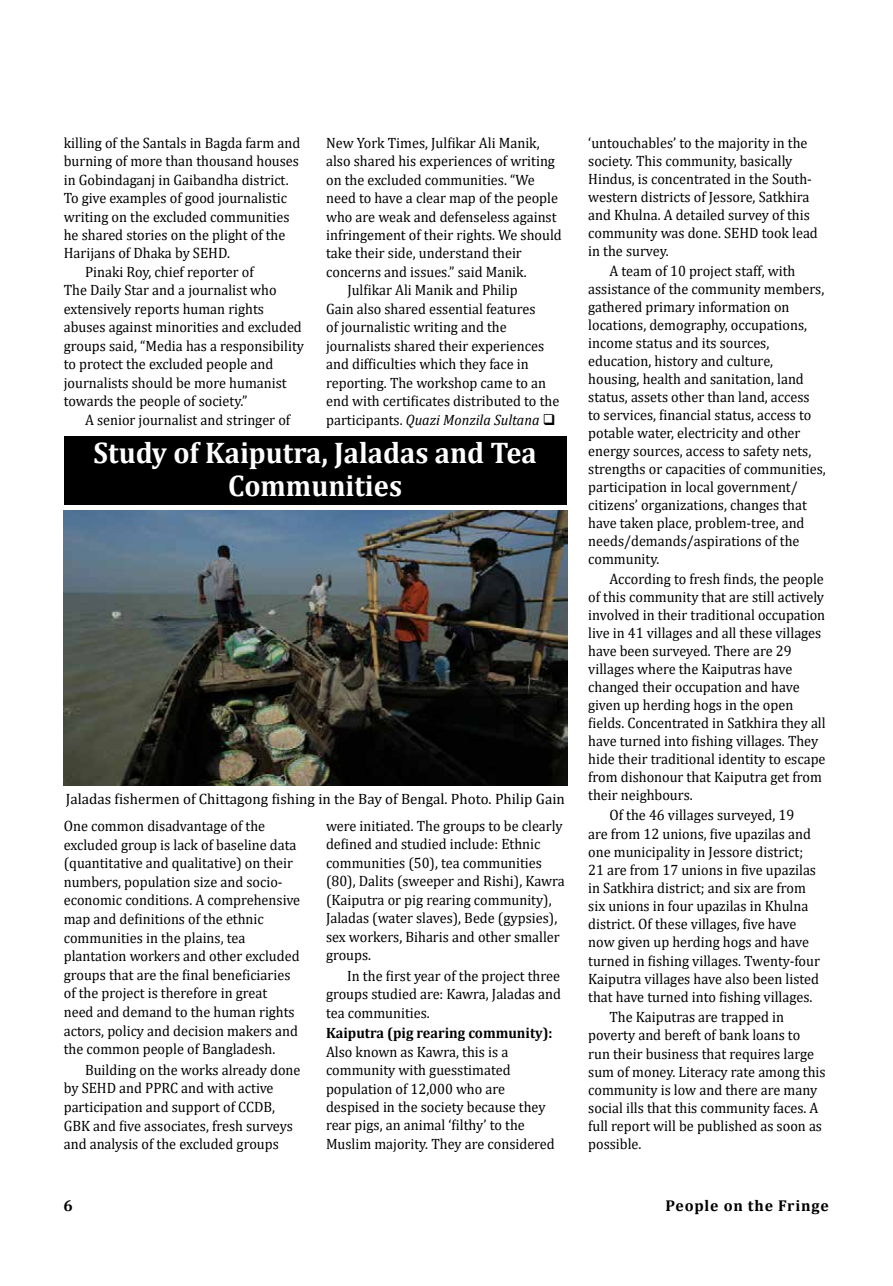
<style>
.page{position:relative;width:893px;height:1286px;background:#fff}
.page>*{position:absolute;margin:0;border:0;box-sizing:border-box;transform-origin:0 0}
.t1{font:700 30px/33px "Cambria";color:#fff;text-align:center;scale:.95 1}
.t2{font:700 15.75px "Cambria";letter-spacing:.05em;color:#000}
.t3{font:15px/18px "Cambria";color:#000;scale:.95 1}
.t4{font:15px "Cambria";color:#000}
.t5{font:italic 15px "Cambria";color:#000;scale:.95 1}
.t6{font:700 15px "Cambria";color:#000;scale:.95 1}
.s1{font-style:normal}
</style>
<div class="page">
<div style="left:64px;top:436px;width:503px;height:68px;background:#000"></div>
<img style="left:64px;top:510px;width:503px;height:276px">
<p class="t3" style="left:64px;top:134px;width:250px">killing of the Santals in Bagda farm and</p>
<p class="t3" style="left:64px;top:152px;width:249px">burning of more than thousand houses</p>
<p class="t3" style="left:64px;top:170px;width:238px">in Gobindaganj in Gaibandha district.</p>
<p class="t3" style="left:64px;top:189px;width:237px">To give examples of good journalistic</p>
<p class="t3" style="left:64px;top:207px;width:239px">writing on the excluded communities</p>
<p class="t3" style="left:64px;top:226px;width:235px">he shared stories on the plight of the</p>
<p class="t3" style="left:64px;top:244px;width:176px">Harijans of Dhaka by SEHD.</p>
<p class="t3" style="left:85px;top:263px;width:179px">Pinaki Roy, chief reporter of</p>
<p class="t3" style="left:64px;top:281px;width:226px">The Daily Star and a journalist who</p>
<p class="t3" style="left:64px;top:300px;width:212px">extensively reports human rights</p>
<p class="t3" style="left:64px;top:318px;width:252px">abuses against minorities and excluded</p>
<p class="t3" style="left:64px;top:337px;width:254px">groups said, “Media has a responsibility</p>
<p class="t3" style="left:64px;top:355px;width:222px">to protect the excluded people and</p>
<p class="t3" style="left:64px;top:373px;width:236px">journalists should be more humanist</p>
<p class="t3" style="left:64px;top:392px;width:195px">towards the people of society.”</p>
<p class="t3" style="left:85px;top:410px;width:217px">A senior journalist and stringer of</p>
<p class="t3" style="left:326px;top:134px;width:226px">New York Times, Julfikar Ali Manik,</p>
<p class="t3" style="left:326px;top:152px;width:242px">also shared his experiences of writing</p>
<p class="t3" style="left:326px;top:170px;width:221px">on the excluded communities. “We</p>
<p class="t3" style="left:326px;top:189px;width:246px">need to have a clear map of the people</p>
<p class="t3" style="left:326px;top:207px;width:244px">who are weak and defenseless against</p>
<p class="t3" style="left:326px;top:226px;width:250px">infringement of their rights. We should</p>
<p class="t3" style="left:326px;top:244px;width:208px">take their side, understand their</p>
<p class="t3" style="left:326px;top:263px;width:213px">concerns and issues.” said Manik.</p>
<p class="t3" style="left:347px;top:281px;width:181px">Julfikar Ali Manik and Philip</p>
<p class="t3" style="left:326px;top:300px;width:222px">Gain also shared essential features</p>
<p class="t3" style="left:326px;top:318px;width:192px">of journalistic writing and the</p>
<p class="t3" style="left:326px;top:337px;width:231px">journalists shared their experiences</p>
<p class="t3" style="left:326px;top:355px;width:215px">and difficulties which they face in</p>
<p class="t3" style="left:326px;top:373px;width:233px">reporting. The workshop came to an</p>
<p class="t3" style="left:326px;top:392px;width:247px">end with certificates distributed to the</p>
<p class="t5" style="left:326px;top:409px;width:243px"><span class="s1">participants.</span> Quazi Monzila Sultana ❑</p>
<h1 class="t1" style="left:94px;top:435px;width:468px">Study of Kaiputra, Jaladas and Tea<br>Communities</h1>
<p class="t4" style="left:66px;top:790px;width:500px">Jaladas fishermen of Chittagong fishing in the Bay of Bengal. Photo. Philip Gain</p>
<p class="t3" style="left:64px;top:816px;width:250px;line-height:18.6px">One common disadvantage of the excluded group is lack of baseline data (quantitative and qualitative) on their numbers, population size and socio&shy;economic conditions. A comprehensive map and definitions of the ethnic communities in the plains, tea plantation workers and other excluded groups that are the final beneficiaries of the project is therefore in great need and demand to the human rights actors, policy and decision makers and the common people of Bangladesh.</p>
<p class="t3" style="left:64px;top:1060px;width:251px;line-height:18.6px;text-indent:21px">Building on the works already done by SEHD and PPRC and with active participation and support of CCDB, GBK and five associates, fresh surveys and analysis of the excluded groups</p>
<p class="t3" style="left:326px;top:816px;width:253px;line-height:18.5px">were initiated. The groups to be clearly defined and studied include: Ethnic communities (50), tea communities (80), Dalits (sweeper and Rishi), Kawra (Kaiputra or pig rearing community), Jaladas (water slaves), Bede (gypsies), sex workers, Biharis and other smaller groups.</p>
<p class="t3" style="left:326px;top:966px;width:249px;line-height:18.5px;text-align:justify;text-indent:21px">In the first year of the project three groups studied are: Kawra, Jaladas and tea communities.</p>
<p class="t6" style="left:326px;top:1022px;width:240px">Kaiputra (pig rearing community):</p>
<p class="t3" style="left:326px;top:1042px;width:242px;line-height:18.5px">Also known as Kawra, this is a community with guesstimated population of 12,000 who are despised in the society because they rear pigs, an animal ‘filthy’ to the<br>Muslim majority. They are considered</p>
<p class="t3" style="left:588px;top:134px;width:243px">‘untouchables’ to the majority in the society. This community, basically Hindus, is concentrated in the South&shy;western districts of Jessore, Satkhira and Khulna. A detailed survey of this community was done. SEHD took lead in the survey.</p>
<p class="t3" style="left:588px;top:262px;width:252px;text-indent:21px">A team of 10 project staff, with assistance of the community members, gathered primary information on locations, demography, occupations, income status and its sources, education, history and culture, housing, health and sanitation, land status, assets other than land, access<br>to services, financial status, access to potable water, electricity and other energy sources, access to safety nets, strengths or capacities of communities, participation in local government/ citizens’ organizations, changes that have taken place, problem-tree, and needs/demands/aspirations of the community.</p>
<p class="t3" style="left:588px;top:570px;width:251px;text-indent:21px">According to fresh finds, the people of this community that are still actively involved in their traditional occupation live in 41 villages and all these villages have been surveyed. There are 29 villages where the Kaiputras have changed their occupation and have given up herding hogs in the open fields. Concentrated in Satkhira they all have turned into fishing villages. They hide their traditional identity to escape from dishonour that Kaiputra get from their neighbours.</p>
<p class="t3" style="left:588px;top:806px;width:245px;text-indent:21px">Of the 46 villages surveyed, 19<br>are from 12 unions, five upazilas and one municipality in Jessore district; 21 are from 17 unions in five upazilas in Satkhira district; and six are from six unions in four upazilas in Khulna district. Of these villages, five have now given up herding hogs and have turned in fishing villages. Twenty-four Kaiputra villages have also been listed that have turned into fishing villages.</p>
<p class="t3" style="left:588px;top:1008px;width:251px;text-indent:21px">The Kaiputras are trapped in poverty and bereft of bank loans to run their business that requires large sum of money. Literacy rate among this community is low and there are many social ills that this community faces. A full report will be published as soon as possible.</p>
<p class="t2" style="left:64px;top:1195px;width:11px">6</p>
<p class="t2" style="left:665px;top:1195px;width:165px">People on the Fringe</p>
</div>
